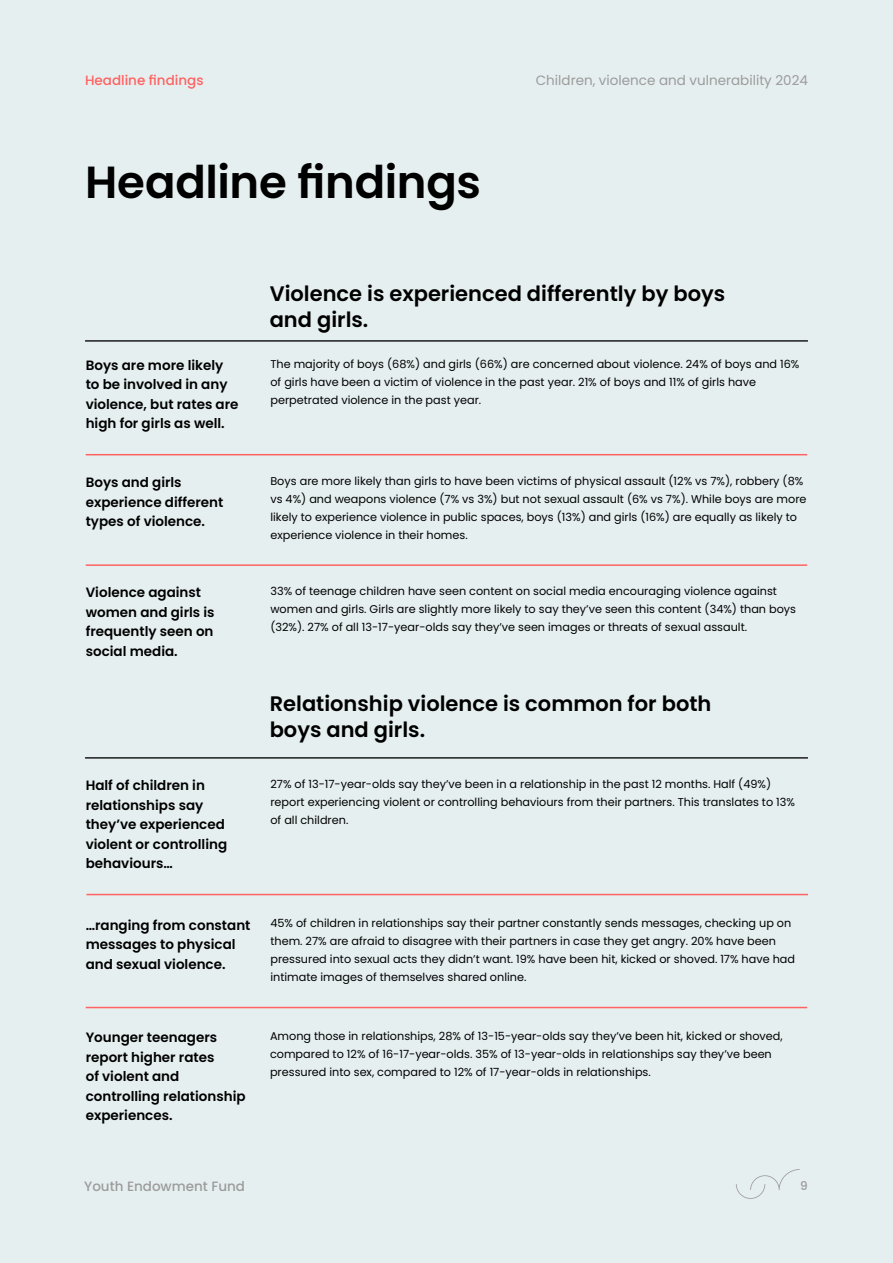
<style>
.page{position:relative;width:893px;height:1263px;background:#e6eff0}
.page>*{position:absolute;margin:0;border:0;box-sizing:border-box;transform-origin:0 0}
.t1{font:600 45px "Poppins";letter-spacing:-.005em;color:#000}
.t2{font:600 21px/25.5px "Poppins";color:#000}
.t3{font:600 13.5px/19.5px "Poppins";color:#000}
.t4{font:13.5px "Poppins";color:#9c9b9b}
.t5{font:500 13.5px "Poppins";color:#9c9b9b}
.t6{font:500 13.5px "Poppins";color:#ff6261}
.t7{font:500 12px "Poppins";color:#9c9b9b}
.t8{font:11.25px/18px "Poppins";color:#000}
</style>
<div class="page">
<svg style="left:736px;top:1169px;width:64px;height:30px"></svg>
<hr style="left:85px;top:340px;width:723px;height:2px;background:#1c1c1c">
<hr style="left:85px;top:757px;width:723px;height:2px;background:#1c1c1c">
<hr style="left:86px;top:454px;width:721px;height:1px;background:#ff6261">
<hr style="left:86px;top:894px;width:722px;height:1px;background:#ff6261">
<hr style="left:86px;top:564px;width:721px;height:2px;background:#ff6261">
<hr style="left:86px;top:1007px;width:721px;height:1px;background:#ff6261">
<p class="t6" style="left:85px;top:72px;width:120px">Headline findings</p>
<p class="t4" style="left:536px;top:72px;width:274px">Children, violence and vulnerability 2024</p>
<h1 class="t1" style="left:85px;top:156px;width:397px">Headline findings</h1>
<h2 class="t2" style="left:270px;top:281px;width:457px">Violence is experienced differently by boys and girls.</h2>
<p class="t3" style="left:86px;top:355px;width:154px">Boys are more likely to be involved in any violence, but rates are high for girls as well.</p>
<p class="t8" style="left:270px;top:355px;width:531px">The majority of boys (68%) and girls (66%) are concerned about violence. 24% of boys and 16% of girls have been a victim of violence in the past year. 21% of boys and 11% of girls have perpetrated violence in the past year.</p>
<p class="t3" style="left:86px;top:473px;width:139px">Boys and girls experience different types of violence.</p>
<p class="t8" style="left:270px;top:472px;width:538px">Boys are more likely than girls to have been victims of physical assault (12% vs 7%), robbery (8% vs 4%) and weapons violence (7% vs 3%) but not sexual assault (6% vs 7%). While boys are more likely to experience violence in public spaces, boys (13%) and girls (16%) are equally as likely to experience violence in their homes.</p>
<p class="t3" style="left:86px;top:583px;width:130px">Violence against women and girls is frequently seen on social media.</p>
<p class="t8" style="left:270px;top:582px;width:527px">33% of teenage children have seen content on social media encouraging violence against women and girls. Girls are slightly more likely to say they’ve seen this content (34%) than boys (32%). 27% of all 13-17-year-olds say they’ve seen images or threats of sexual assault.</p>
<h2 class="t2" style="left:270px;top:691px;width:443px">Relationship violence is common for both boys and girls.</h2>
<p class="t3" style="left:86px;top:776px;width:143px">Half of children in relationships say they’ve experienced violent or controlling behaviours…</p>
<p class="t8" style="left:270px;top:775px;width:526px">27% of 13-17-year-olds say they’ve been in a relationship in the past 12 months. Half (49%) report experiencing violent or controlling behaviours from their partners. This translates to 13% of all children.</p>
<p class="t3" style="left:86px;top:915px;width:166px">…ranging from constant messages to physical and sexual violence.</p>
<p class="t8" style="left:270px;top:914px;width:526px">45% of children in relationships say their partner constantly sends messages, checking up on them. 27% are afraid to disagree with their partners in case they get angry. 20% have been pressured into sexual acts they didn’t want. 19% have been hit, kicked or shoved. 17% have had intimate images of themselves shared online.</p>
<p class="t3" style="left:86px;top:1028px;width:161px">Younger teenagers report higher rates<br>of violent and controlling relationship experiences.</p>
<p class="t8" style="left:270px;top:1027px;width:514px">Among those in relationships, 28% of 13-15-year-olds say they’ve been hit, kicked or shoved, compared to 12% of 16-17-year-olds. 35% of 13-year-olds in relationships say they’ve been pressured into sex, compared to 12% of 17-year-olds in relationships.</p>
<p class="t5" style="left:84px;top:1178px;width:162px">Youth Endowment Fund</p>
<p class="t7" style="left:800px;top:1179px;width:9px">9</p>
</div>
